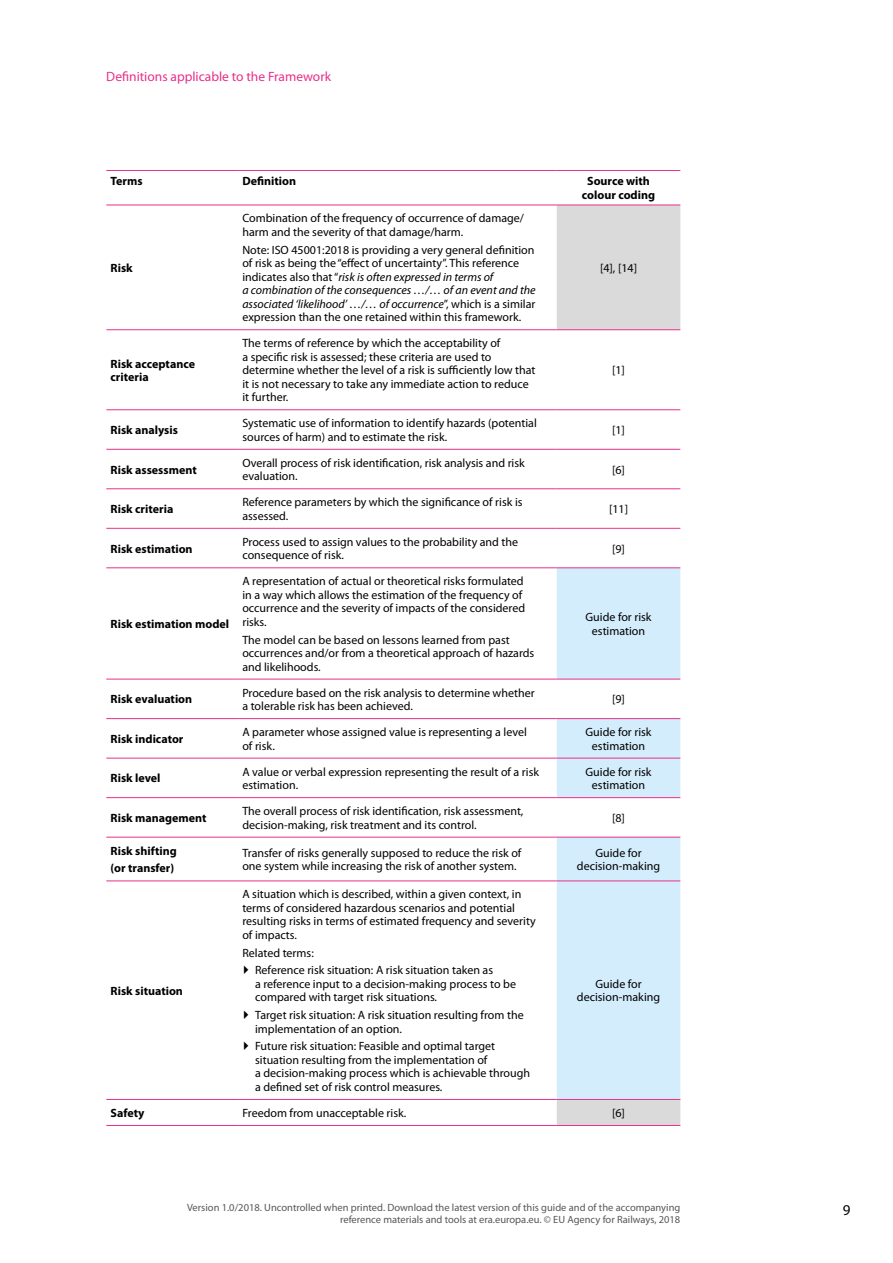
<style>
.page{position:relative;width:893px;height:1263px;background:#fff}
.page>*{position:absolute;margin:0;border:0;box-sizing:border-box;transform-origin:0 0}
.t1{font:15px "Myriad Pro";color:#000}
.t2{font:13.5px "Myriad Pro";color:#e8308a}
.Table_data{font:12px/13.5px "Myriad Pro";color:#000}
.Table_data-2{font:700 12px/13.5px "Myriad Pro";color:#000}
.Table_header{font:700 12px/13.5px "Myriad Pro";color:#000;text-align:center}
.t3{font:10.5px/12px "Myriad Pro";color:#575756;text-align:right}
.s1{font-style:italic}
.s2{font-family:"EC Square Sans Pro"}
</style>
<div class="page">
<svg style="left:557px;top:206px;width:123px;height:919px"></svg>
<svg style="left:557px;top:568px;width:123px;height:531px;background:#daeefb"></svg>
<hr style="left:106px;top:170px;width:132px;height:1px;background:#e8308a">
<hr style="left:238px;top:170px;width:319px;height:1px;background:#e8308a">
<hr style="left:557px;top:170px;width:123px;height:1px;background:#e8308a">
<hr style="left:106px;top:205px;width:132px;height:1px;background:#e8308a">
<hr style="left:238px;top:205px;width:319px;height:1px;background:#e8308a">
<hr style="left:557px;top:205px;width:123px;height:1px;background:#e8308a">
<hr style="left:106px;top:329px;width:132px;height:1px;background:#e8308a">
<hr style="left:238px;top:329px;width:319px;height:1px;background:#e8308a">
<hr style="left:106px;top:409px;width:132px;height:1px;background:#e8308a">
<hr style="left:238px;top:409px;width:319px;height:1px;background:#e8308a">
<hr style="left:557px;top:409px;width:123px;height:1px;background:#e8308a">
<hr style="left:106px;top:449px;width:132px;height:1px;background:#e8308a">
<hr style="left:238px;top:449px;width:319px;height:1px;background:#e8308a">
<hr style="left:557px;top:449px;width:123px;height:1px;background:#e8308a">
<hr style="left:106px;top:488px;width:132px;height:1px;background:#e8308a">
<hr style="left:238px;top:488px;width:319px;height:1px;background:#e8308a">
<hr style="left:557px;top:488px;width:123px;height:1px;background:#e8308a">
<hr style="left:106px;top:528px;width:132px;height:1px;background:#e8308a">
<hr style="left:238px;top:528px;width:319px;height:1px;background:#e8308a">
<hr style="left:557px;top:528px;width:123px;height:1px;background:#e8308a">
<hr style="left:106px;top:567px;width:132px;height:1px;background:#e8308a">
<hr style="left:238px;top:567px;width:319px;height:1px;background:#e8308a">
<hr style="left:106px;top:679px;width:132px;height:1px;background:#e8308a">
<hr style="left:238px;top:679px;width:319px;height:1px;background:#e8308a">
<hr style="left:106px;top:718px;width:132px;height:1px;background:#e8308a">
<hr style="left:238px;top:718px;width:319px;height:1px;background:#e8308a">
<hr style="left:106px;top:758px;width:132px;height:1px;background:#e8308a">
<hr style="left:238px;top:758px;width:319px;height:1px;background:#e8308a">
<hr style="left:106px;top:797px;width:132px;height:1px;background:#e8308a">
<hr style="left:238px;top:797px;width:319px;height:1px;background:#e8308a">
<hr style="left:106px;top:837px;width:132px;height:1px;background:#e8308a">
<hr style="left:238px;top:837px;width:319px;height:1px;background:#e8308a">
<hr style="left:106px;top:880px;width:132px;height:1px;background:#e8308a">
<hr style="left:238px;top:880px;width:319px;height:1px;background:#e8308a">
<hr style="left:106px;top:1099px;width:132px;height:1px;background:#e8308a">
<hr style="left:238px;top:1099px;width:319px;height:1px;background:#e8308a">
<hr style="left:106px;top:1125px;width:132px;height:1px;background:#e8308a">
<hr style="left:238px;top:1125px;width:319px;height:1px;background:#e8308a">
<hr style="left:557px;top:567px;width:123px;height:1px;background:#e8308a">
<hr style="left:557px;top:679px;width:123px;height:1px;background:#e8308a">
<hr style="left:557px;top:718px;width:123px;height:1px;background:#e8308a">
<hr style="left:557px;top:758px;width:123px;height:1px;background:#e8308a">
<hr style="left:557px;top:797px;width:123px;height:1px;background:#e8308a">
<hr style="left:557px;top:837px;width:123px;height:1px;background:#e8308a">
<hr style="left:557px;top:880px;width:123px;height:1px;background:#e8308a">
<hr style="left:557px;top:329px;width:123px;height:1px;background:#e8308a">
<hr style="left:557px;top:1099px;width:123px;height:1px;background:#e8308a">
<hr style="left:557px;top:1125px;width:123px;height:1px;background:#e8308a">
<p class="t2" style="left:106px;top:68px;width:226px">Definitions applicable to the Framework</p>
<p class="Table_header" style="left:111px;top:174px;width:34px">Terms</p>
<p class="Table_header" style="left:242px;top:174px;width:55px">Definition</p>
<p class="Table_header" style="left:582px;top:174px;width:75px">Source with colour coding</p>
<p class="Table_data-2" style="left:111px;top:261px;width:24px">Risk</p>
<p class="Table_data-2" style="left:111px;top:356px;width:86px">Risk acceptance criteria</p>
<p class="Table_data" style="left:242px;top:211px;width:283px">Combination of the frequency of occurrence of damage/ harm and the severity of that damage/harm.</p>
<p class="Table_data" style="left:242px;top:243px;width:295px">Note: ISO 45001:2018 is providing a very general definition of risk as being the “effect of uncertainty”. This reference indicates also that “<span class="s1">risk is often expressed in terms of<br>a combination of the consequences …/… of an event and the associated ‘likelihood’ …/… of occurrence</span>”, which is a similar expression than the one retained within this framework.</p>
<p class="Table_data" style="left:242px;top:336px;width:295px">The terms of reference by which the acceptability of<br>a specific risk is assessed; these criteria are used to determine whether the level of a risk is sufficiently low that it is not necessary to take any immediate action to reduce it further.</p>
<p class="Table_data" style="left:600px;top:261px;width:39px">[4], [14]</p>
<p class="Table_data" style="left:612px;top:363px;width:14px">[1]</p>
<p class="Table_data-2" style="left:111px;top:423px;width:69px">Risk analysis</p>
<p class="Table_data" style="left:242px;top:416px;width:296px">Systematic use of information to identify hazards (potential sources of harm) and to estimate the risk.</p>
<p class="Table_data" style="left:612px;top:423px;width:14px">[1]</p>
<p class="Table_data-2" style="left:111px;top:462px;width:88px">Risk assessment</p>
<p class="Table_data" style="left:242px;top:456px;width:284px">Overall process of risk identification, risk analysis and risk evaluation.</p>
<p class="Table_data" style="left:612px;top:463px;width:14px">[6]</p>
<p class="Table_data-2" style="left:111px;top:502px;width:64px">Risk criteria</p>
<p class="Table_data" style="left:242px;top:495px;width:282px">Reference parameters by which the significance of risk is assessed.</p>
<p class="Table_data" style="left:609px;top:502px;width:21px">[11]</p>
<p class="Table_data-2" style="left:111px;top:541px;width:84px">Risk estimation</p>
<p class="Table_data" style="left:242px;top:535px;width:277px">Process used to assign values to the probability and the consequence of risk.</p>
<p class="Table_data" style="left:612px;top:542px;width:14px">[9]</p>
<p class="Table_data-2" style="left:111px;top:617px;width:120px">Risk estimation model</p>
<p class="Table_data" style="left:242px;top:574px;width:284px">A representation of actual or theoretical risks formulated in a way which allows the estimation of the frequency of occurrence and the severity of impacts of the considered risks.</p>
<p class="Table_data" style="left:242px;top:633px;width:293px">The model can be based on lessons learned from past occurrences and/or from a theoretical approach of hazards and likelihoods.</p>
<p class="Table_data" style="left:585px;top:610px;width:68px;text-align:center">Guide for risk estimation</p>
<p class="Table_data-2" style="left:111px;top:692px;width:83px">Risk evaluation</p>
<p class="Table_data" style="left:242px;top:686px;width:294px">Procedure based on the risk analysis to determine whether a tolerable risk has been achieved.</p>
<p class="Table_data" style="left:612px;top:692px;width:14px">[9]</p>
<p class="Table_data-2" style="left:111px;top:732px;width:74px">Risk indicator</p>
<p class="Table_data" style="left:242px;top:725px;width:286px">A parameter whose assigned value is representing a level of risk.</p>
<p class="Table_data" style="left:585px;top:725px;width:68px;text-align:center">Guide for risk estimation</p>
<p class="Table_data-2" style="left:111px;top:771px;width:52px">Risk level</p>
<p class="Table_data" style="left:242px;top:765px;width:298px">A value or verbal expression representing the result of a risk estimation.</p>
<p class="Table_data" style="left:585px;top:765px;width:68px;text-align:center">Guide for risk estimation</p>
<p class="Table_data-2" style="left:111px;top:811px;width:98px">Risk management</p>
<p class="Table_data" style="left:242px;top:804px;width:283px">The overall process of risk identification, risk assessment, decision‑making, risk treatment and its control.</p>
<p class="Table_data" style="left:612px;top:811px;width:14px">[8]</p>
<p class="Table_data-2" style="left:111px;top:843px;width:68px">Risk shifting</p>
<p class="Table_data-2" style="left:111px;top:861px;width:65px">(or transfer)</p>
<p class="Table_data" style="left:242px;top:846px;width:281px">Transfer of risks generally supposed to reduce the risk of one system while increasing the risk of another system.</p>
<p class="Table_data" style="left:577px;top:846px;width:85px;text-align:center">Guide for decision‑making</p>
<p class="Table_data-2" style="left:111px;top:983px;width:74px">Risk situation</p>
<p class="Table_data" style="left:242px;top:887px;width:295px">A situation which is described, within a given context, in terms of considered hazardous scenarios and potential resulting risks in terms of estimated frequency and severity of impacts.</p>
<p class="Table_data" style="left:242px;top:946px;width:73px">Related terms:</p>
<p class="Table_data" style="left:255px;top:963px;width:262px;text-indent:-13px"><span class="s2">▶</span> Reference risk situation: A risk situation taken as<br>a reference input to a decision‑making process to be compared with target risk situations.</p>
<p class="Table_data" style="left:255px;top:1008px;width:270px;text-indent:-13px"><span class="s2">▶</span> Target risk situation: A risk situation resulting from the implementation of an option.</p>
<p class="Table_data" style="left:255px;top:1039px;width:277px;text-indent:-13px"><span class="s2">▶</span> Future risk situation: Feasible and optimal target situation resulting from the implementation of<br>a decision‑making process which is achievable through a defined set of risk control measures.</p>
<p class="Table_data" style="left:577px;top:977px;width:85px;text-align:center">Guide for decision‑making</p>
<p class="Table_data-2" style="left:111px;top:1106px;width:35px">Safety</p>
<p class="Table_data" style="left:242px;top:1106px;width:166px">Freedom from unacceptable risk.</p>
<p class="Table_data" style="left:612px;top:1106px;width:14px">[6]</p>
<p class="t3" style="left:187px;top:1201px;width:495px">Version 1.0/2018. Uncontrolled when printed. Download the latest version of this guide and of the accompanying reference materials and tools at era.europa.eu. © EU Agency for Railways, 2018</p>
<p class="t1" style="left:843px;top:1201px;width:9px">9</p>
</div>
